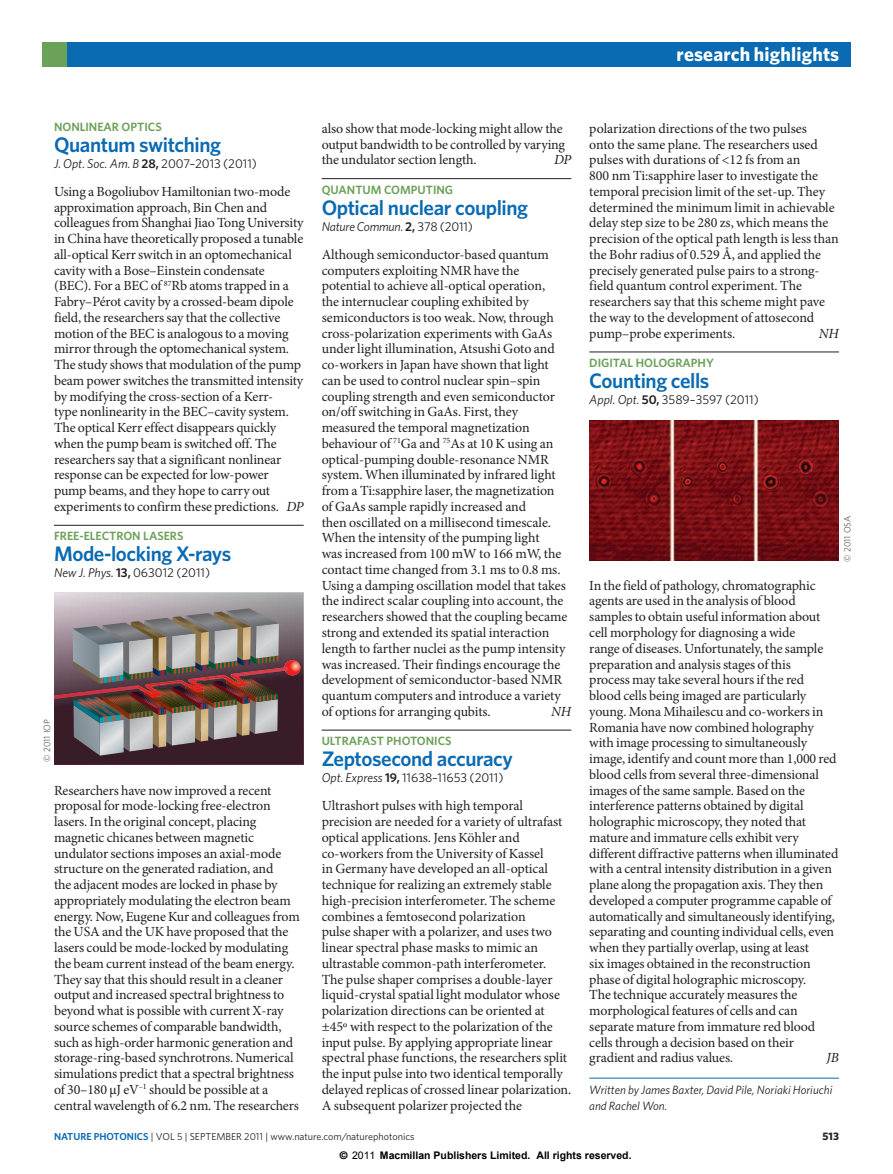
<style>
.page{position:relative;width:893px;height:1174px;background:#fff}
.page>*{position:absolute;margin:0;border:0;box-sizing:border-box;transform-origin:0 0}
.t1{font:600 21px "Whitney";letter-spacing:-.02em;color:#0a6ab2}
.t2{font:700 19.5px "Whitney";letter-spacing:.01em;color:#fff}
.t3{font:13.95px/15.8px "Minion Pro";letter-spacing:-.01em;color:#231f20}
.t4{font:italic 13.95px "Minion Pro";letter-spacing:-.005em;color:#231f20}
.t5{font:12.75px "Whitney";color:#231f20}
.t6{font:italic 12.75px "Whitney";letter-spacing:-.015em;color:#231f20}
.t7{font:600 12px "Whitney";color:#6ca15a}
.t8{font:italic 12px/15.8px "Whitney";color:#231f20}
.t9{font:700 10.8px "Whitney";color:#231f20}
.t10{font:700 10.5px "Arial";color:#000}
.t11{font:10.2px "Whitney";color:#231f20}
.t12{font:300 9px "Whitney";color:#231f20}
.s1{font-style:italic}
.s2{font-weight:600}
.s3{font-weight:600;font-style:normal}
.s4{font-style:normal}
.s5{font-weight:600;color:#0a6ab2}
.s6{font-family:"Helvetica"}
.s7{font-weight:400}
</style>
<div class="page">
<div style="left:43px;top:43px;width:807px;height:24px;background:#0a6ab2"></div>
<div style="left:43px;top:43px;width:24px;height:24px;background:#6ca15a"></div>
<hr style="left:54px;top:525px;width:250px;height:1px;background:#231f20">
<hr style="left:322px;top:178px;width:249px;height:1px;background:#231f20">
<hr style="left:322px;top:730px;width:249px;height:1px;background:#231f20">
<hr style="left:589px;top:352px;width:250px;height:1px;background:#231f20">
<hr style="left:589px;top:1078px;width:250px;height:1px;background:#0a6ab2">
<img style="left:589px;top:421px;width:250px;height:140px">
<svg style="left:54px;top:592px;width:250px;height:172px;background:#482f3a"></svg>
<img style="left:54px;top:592px;width:221px;height:75px">
<img style="left:56px;top:697px;width:17px;height:2px">
<img style="left:54px;top:667px;width:19px;height:18px">
<img style="left:73px;top:608px;width:227px;height:147px">
<img style="left:54px;top:685px;width:84px;height:1px">
<img style="left:54px;top:686px;width:84px;height:1px">
<img style="left:54px;top:687px;width:83px;height:10px">
<img style="left:203px;top:674px;width:44px;height:13px">
<img style="left:145px;top:679px;width:47px;height:8px">
<h2 class="t2" style="left:677px;top:41px;width:164px">research highlights</h2>
<p class="t7" style="left:54px;top:119px;width:109px">NONLINEAR OPTICS</p>
<h1 class="t1" style="left:54px;top:131px;width:169px">QUANTUM SWITCHING</h1>
<p class="t5" style="left:54px;top:155px;width:205px"><span class="s1">J. Opt. Soc. Am. B</span> <span class="s2">28,</span> 2007–2013 (2011)</p>
<p class="t3" style="left:54px;top:183px;width:251px">Using a Bogoliubov Hamiltonian two-mode approximation approach, Bin Chen and colleagues from Shanghai Jiao Tong University in China have theoretically proposed a tunable all-optical Kerr switch in an optomechanical cavity with a Bose–Einstein condensate (BEC). For a BEC of <sup>87</sup>Rb atoms trapped in a Fabry–Pérot cavity by a crossed-beam dipole field, the researchers say that the collective motion of the BEC is analogous to a moving mirror through the optomechanical system.<br>The study shows that modulation of the pump beam power switches the transmitted intensity by modifying the cross-section of a Kerr-<br>type nonlinearity in the BEC–cavity system.<br>The optical Kerr effect disappears quickly when the pump beam is switched off. The researchers say that a significant nonlinear response can be expected for low-power pump beams, and they hope to carry out experiments to confirm these predictions. <span class="s1">DP</span></p>
<p class="t7" style="left:54px;top:528px;width:131px">FREE-ELECTRON LASERS</p>
<h1 class="t1" style="left:54px;top:540px;width:179px">MODE-LOCKING X-RAYS</h1>
<p class="t5" style="left:54px;top:564px;width:158px"><span class="s1">New J. Phys.</span> <span class="s2">13,</span> 063012 (2011)</p>
<p class="t12" style="left:41px;top:761px;width:43px;rotate:-90deg">© 2011 IOP</p>
<p class="t3" style="left:54px;top:782px;width:247px">Researchers have now improved a recent proposal for mode-locking free-electron lasers. In the original concept, placing magnetic chicanes between magnetic undulator sections imposes an axial-mode structure on the generated radiation, and<br>the adjacent modes are locked in phase by appropriately modulating the electron beam energy. Now, Eugene Kur and colleagues from the USA and the UK have proposed that the lasers could be mode-locked by modulating the beam current instead of the beam energy.<br>They say that this should result in a cleaner output and increased spectral brightness to beyond what is possible with current X-ray source schemes of comparable bandwidth, such as high-order harmonic generation and storage-ring-based synchrotrons. Numerical simulations predict that a spectral brightness of 30–180 μJ eV<sup>–1</sup> should be possible at a central wavelength of 6.2 nm. The researchers</p>
<p class="t3" style="left:322px;top:120px;width:245px">also show that mode-locking might allow the output bandwidth to be controlled by varying the undulator section length.</p>
<p class="t4" style="left:554px;top:150px;width:19px">DP</p>
<p class="t7" style="left:322px;top:182px;width:133px">QUANTUM COMPUTING</p>
<h1 class="t1" style="left:322px;top:193px;width:208px">OPTICAL NUCLEAR COUPLING</h1>
<p class="t6" style="left:322px;top:218px;width:153px">Nature Commun. <span class="s3">2,</span> <span class="s4">378 (2011)</span></p>
<p class="t3" style="left:322px;top:246px;width:247px">Although semiconductor-based quantum computers exploiting NMR have the potential to achieve all-optical operation,<br>the internuclear coupling exhibited by semiconductors is too weak. Now, through cross-polarization experiments with GaAs under light illumination, Atsushi Goto and co-workers in Japan have shown that light can be used to control nuclear spin–spin coupling strength and even semiconductor on/off switching in GaAs. First, they measured the temporal magnetization behaviour of <sup>71</sup>Ga and <sup>75</sup>As at 10 K using an optical-pumping double-resonance NMR system. When illuminated by infrared light from a Ti:sapphire laser, the magnetization of GaAs sample rapidly increased and<br>then oscillated on a millisecond timescale.<br>When the intensity of the pumping light<br>was increased from 100 mW to 166 mW, the contact time changed from 3.1 ms to 0.8 ms.<br>Using a damping oscillation model that takes the indirect scalar coupling into account, the researchers showed that the coupling became strong and extended its spatial interaction length to farther nuclei as the pump intensity was increased. Their findings encourage the development of semiconductor-based NMR quantum computers and introduce a variety of options for arranging qubits.</p>
<p class="t4" style="left:551px;top:702px;width:22px">NH</p>
<p class="t7" style="left:322px;top:733px;width:131px">ULTRAFAST PHOTONICS</p>
<h1 class="t1" style="left:322px;top:745px;width:193px">ZEPTOSECOND ACCURACY</h1>
<p class="t5" style="left:322px;top:769px;width:183px"><span class="s1">Opt. Express</span> <span class="s2">19,</span> 11638–11653 (2011)</p>
<p class="t3" style="left:322px;top:798px;width:251px">Ultrashort pulses with high temporal precision are needed for a variety of ultrafast optical applications. Jens Köhler and co-workers from the University of Kassel<br>in Germany have developed an all-optical technique for realizing an extremely stable high-precision interferometer. The scheme combines a femtosecond polarization<br>pulse shaper with a polarizer, and uses two linear spectral phase masks to mimic an ultrastable common-path interferometer.<br>The pulse shaper comprises a double-layer liquid-crystal spatial light modulator whose polarization directions can be oriented at ±45º with respect to the polarization of the input pulse. By applying appropriate linear spectral phase functions, the researchers split the input pulse into two identical temporally delayed replicas of crossed linear polarization.<br>A subsequent polarizer projected the</p>
<p class="t3" style="left:589px;top:120px;width:251px">polarization directions of the two pulses<br>onto the same plane. The researchers used pulses with durations of &lt;12 fs from an<br>800 nm Ti:sapphire laser to investigate the temporal precision limit of the set-up. They determined the minimum limit in achievable delay step size to be 280 zs, which means the precision of the optical path length is less than the Bohr radius of 0.529 Å, and applied the precisely generated pulse pairs to a strong&shy;field quantum control experiment. The researchers say that this scheme might pave the way to the development of attosecond pump–probe experiments.</p>
<p class="t4" style="left:819px;top:324px;width:22px">NH</p>
<p class="t7" style="left:589px;top:355px;width:126px">DIGITAL HOLOGRAPHY</p>
<h1 class="t1" style="left:589px;top:367px;width:122px">COUNTING CELLS</h1>
<p class="t5" style="left:589px;top:391px;width:171px"><span class="s1">Appl. Opt.</span> <span class="s2">50,</span> 3589–3597 (2011)</p>
<p class="t12" style="left:841px;top:561px;width:46px;rotate:-90deg">© 2011 OSA</p>
<p class="t3" style="left:589px;top:577px;width:251px">In the field of pathology, chromatographic agents are used in the analysis of blood samples to obtain useful information about cell morphology for diagnosing a wide<br>range of diseases. Unfortunately, the sample preparation and analysis stages of this<br>process may take several hours if the red blood cells being imaged are particularly young. Mona Mihailescu and co-workers in Romania have now combined holography with image processing to simultaneously image, identify and count more than 1,000 red blood cells from several three-dimensional images of the same sample. Based on the interference patterns obtained by digital holographic microscopy, they noted that mature and immature cells exhibit very different diffractive patterns when illuminated with a central intensity distribution in a given plane along the propagation axis. They then developed a computer programme capable of automatically and simultaneously identifying, separating and counting individual cells, even when they partially overlap, using at least<br>six images obtained in the reconstruction phase of digital holographic microscopy.<br>The technique accurately measures the morphological features of cells and can separate mature from immature red blood cells through a decision based on their gradient and radius values.</p>
<p class="t4" style="left:826px;top:1048px;width:14px">JB</p>
<p class="t8" style="left:589px;top:1081px;width:245px">Written by James Baxter, David Pile, Noriaki Horiuchi and Rachel Won.</p>
<p class="t11" style="left:54px;top:1129px;width:362px"><span class="s5">NATURE PHOTONICS</span> | VOL 5 | SEPTEMBER 2011 | www.nature.com/naturephotonics</p>
<p class="t9" style="left:823px;top:1129px;width:18px">513</p>
<p class="t10" style="left:340px;top:1148px;width:293px"><span class="s6">©</span> <span class="s7">2011</span> Macmillan Publishers Limited. All rights reserved.</p>
</div>
